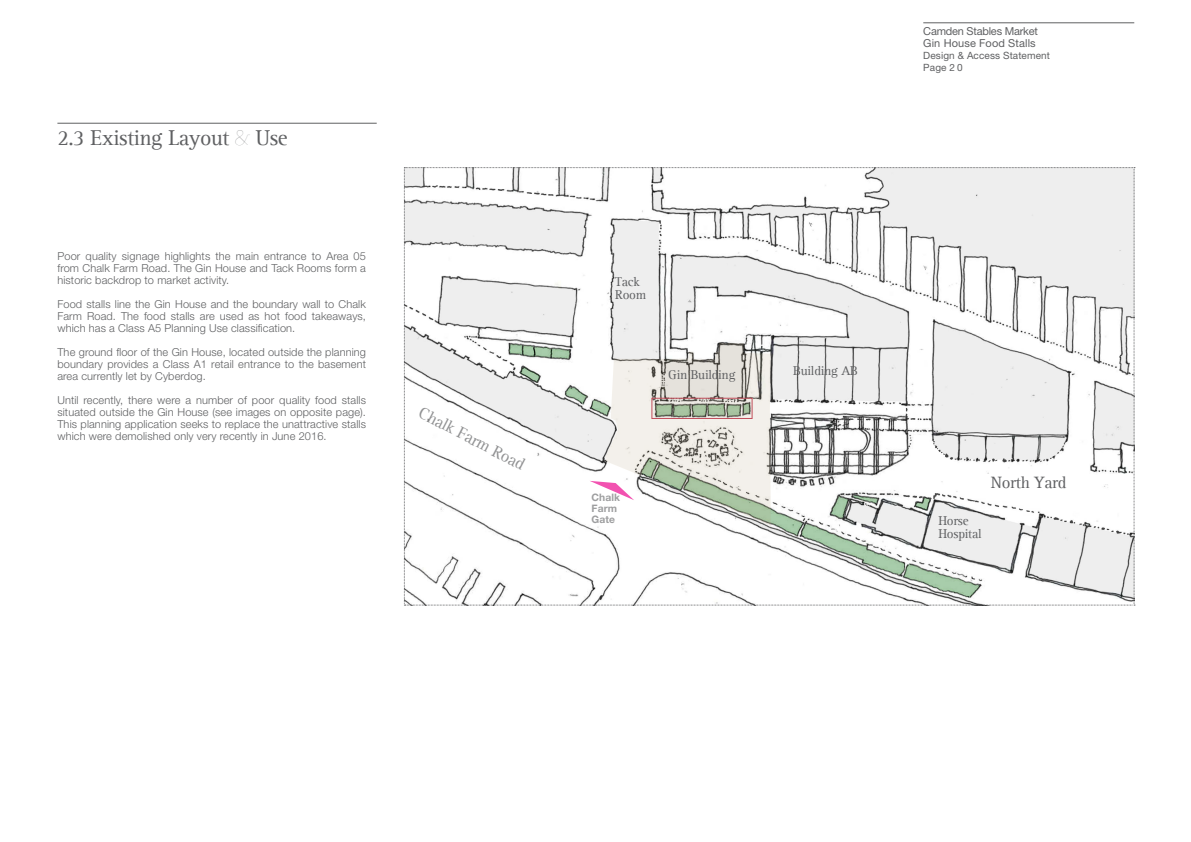
<style>
.page{position:relative;width:1191px;height:842px;background:#fff}
.page>*{position:absolute;margin:0;border:0;box-sizing:border-box;transform-origin:0 0}
.t1{font:22px "Rotis Serif Peircy";letter-spacing:-.02em;color:#5f6062}
.t2{font:16.8px "Rotis Serif Peircy";letter-spacing:-.02em;color:#5f6062}
.t3{font:13.1px/13.1px "Rotis Serif Peircy";letter-spacing:-.02em;color:#5f6062}
.t4{font:300 11px/12px "Helvetica Neue LT Std";letter-spacing:.01em;color:#5f6062;text-align:justify}
.t5{font:11px/12px "Helvetica Neue LT Std";letter-spacing:-.02em;color:#5f6062}
.t6{font:700 10.3px/11.2px "Helvetica Neue LT Std";letter-spacing:.01em;color:#5f6062}
.t7{font:10px/12px "Helvetica Neue LT Std";letter-spacing:.01em;color:#5f6062}
</style>
<div class="page">
<hr style="left:923px;top:23px;width:211px;height:1px;background:#5f6062">
<hr style="left:57px;top:123px;width:320px;height:1px;background:#5f6062">
<svg style="left:404px;top:167px;width:731px;height:439px"></svg>
<h1 class="t1" style="left:57px;top:126px;width:232px">2.3 Existing Layout &amp; Use</h1>
<p class="t4" style="left:57px;top:250px;width:310px">Poor quality signage highlights the main entrance to Area 05 from Chalk Farm Road. The Gin House and Tack Rooms form a historic backdrop to market activity.</p>
<p class="t4" style="left:57px;top:298px;width:310px">Food stalls line the Gin House and the boundary wall to Chalk Farm Road. The food stalls are used as hot food takeaways, which has a Class A5 Planning Use classification.</p>
<p class="t4" style="left:57px;top:346px;width:310px">The ground floor of the Gin House, located outside the planning boundary provides a Class A1 retail entrance to the basement area currently let by Cyberdog.</p>
<p class="t4" style="left:57px;top:394px;width:310px">Until recently, there were a number of poor quality food stalls situated outside the Gin House (see images on opposite page).<br>This planning application seeks to replace the unattractive stalls which were demolished only very recently in June 2016.</p>
<h2 class="t2" style="left:425px;top:403px;width:118px;rotate:28deg">Chalk Farm Road</h2>
<p class="t3" style="left:615px;top:276px;width:32px">Tack<br>Room</p>
<p class="t3" style="left:668px;top:369px;width:69px">Gin Building</p>
<p class="t3" style="left:793px;top:365px;width:66px">Building AB</p>
<p class="t6" style="left:591px;top:491px;width:30px">Chalk<br>Farm<br>Gate</p>
<p class="t5" style="left:923px;top:25px;width:116px">Camden Stables Market<br>Gin House Food Stalls</p>
<p class="t7" style="left:923px;top:49px;width:128px">Design &amp; Access Statement<br>Page 2 0</p>
<h2 class="t2" style="left:991px;top:473px;width:77px">North Yard</h2>
<p class="t3" style="left:938px;top:514px;width:45px">Horse<br>Hospital</p>
</div>
